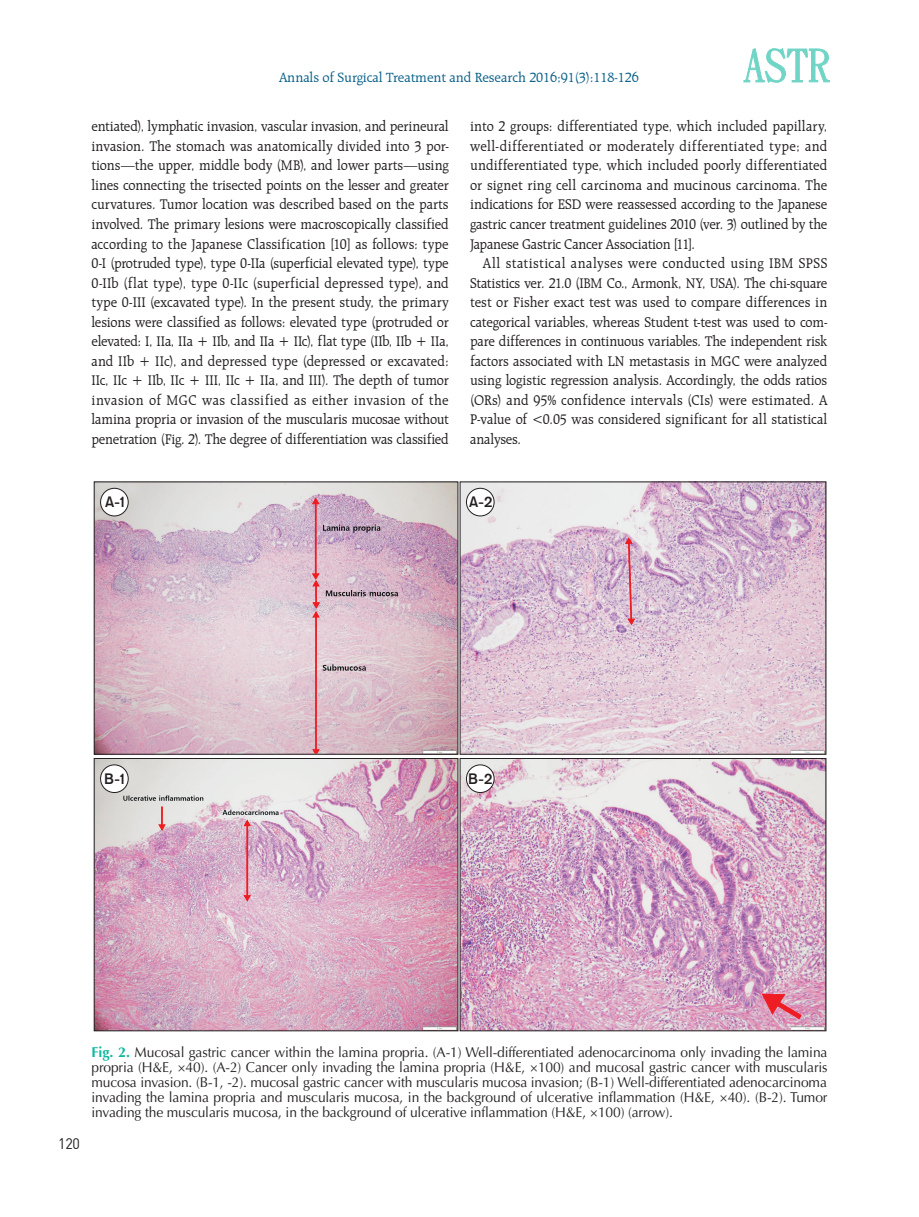
<style>
.page{position:relative;width:919px;height:1217px;background:#fff}
.page>*{position:absolute;margin:0;border:0;box-sizing:border-box;transform-origin:0 0}
.t1{font:15px/19.5px "Raleigh BT";letter-spacing:-.015em;color:#231f20;text-align:justify;scale:.94 1}
.t2{font:15px "Gothic 725 BT Bold A";color:#231f20}
.t3{font:15px "Dinreg";color:#231f20;scale:.95 1}
.t4{font:14.25px/15px "Optima LT Std";letter-spacing:-.01em;color:#231f20;text-align:justify}
.t5{font:14.25px "Raleigh BT";letter-spacing:-.01em;color:#0b6189}
.s1{font-weight:700;color:#11b9a0}
</style>
<div class="page">
<svg style="left:743px;top:48px;width:86px;height:35px"></svg>
<svg style="left:94px;top:481px;width:732px;height:550px;background:#d6b8ca"></svg>
<div style="left:466px;top:488px;width:28px;height:28px;background:#fff;border-radius:50%"></div>
<div style="left:466px;top:488px;width:28px;height:28px;border:1px solid #231f20;border-radius:50%"></div>
<div style="left:466px;top:764px;width:28px;height:28px;background:#fff;border-radius:50%"></div>
<div style="left:466px;top:764px;width:28px;height:28px;border:1px solid #231f20;border-radius:50%"></div>
<div style="left:101px;top:764px;width:27px;height:28px;background:#fff;border-radius:50%"></div>
<div style="left:100px;top:764px;width:28px;height:28px;border:1px solid #231f20;border-radius:50%"></div>
<hr style="left:246px;top:823px;width:2px;height:75px;background:#ee1d23">
<svg style="left:244px;top:819px;width:7px;height:6px"></svg>
<svg style="left:244px;top:895px;width:7px;height:6px"></svg>
<svg style="left:158px;top:824px;width:7px;height:6px"></svg>
<hr style="left:161px;top:806px;width:2px;height:21px;background:#ee1d23">
<svg style="left:761px;top:993px;width:45px;height:30px"></svg>
<svg style="left:312px;top:749px;width:7px;height:7px"></svg>
<hr style="left:315px;top:615px;width:2px;height:135px;background:#ee1d23">
<hr style="left:315px;top:584px;width:2px;height:20px;background:#ee1d23">
<svg style="left:312px;top:602px;width:8px;height:15px"></svg>
<svg style="left:312px;top:573px;width:7px;height:13px"></svg>
<svg style="left:312px;top:498px;width:7px;height:6px"></svg>
<hr style="left:315px;top:502px;width:1px;height:73px;background:#ee1d23">
<svg style="left:625px;top:537px;width:10px;height:87px"></svg>
<p class="t5" style="left:279px;top:69px;width:361px">Annals of Surgical Treatment and Research 2016;91(3):118-126</p>
<p class="t1" style="left:91px;top:116px;width:382px">entiated), lymphatic invasion, vascular invasion, and perineural invasion. The stomach was anatomically divided into 3 por&shy;tions—the upper, middle body (MB), and lower parts—using lines connecting the trisected points on the lesser and greater curvatures. Tumor location was described based on the parts involved. The primary lesions were macroscopically classified according to the Japanese Classification [10] as follows: type 0-I (protruded type), type 0-IIa (superficial elevated type), type 0-IIb (flat type), type 0-IIc (superficial depressed type), and type 0-III (excavated type). In the present study, the primary lesions were classified as follows: elevated type (protruded or elevated: I, IIa, IIa + IIb, and IIa + IIc), flat type (IIb, IIb + IIa, and IIb + IIc), and depressed type (depressed or excavated:<br>IIc, IIc + IIb, IIc + III, IIc + IIa, and III). The depth of tumor invasion of MGC was classified as either invasion of the lamina propria or invasion of the muscularis mucosae without penetration (Fig. 2). The degree of differentiation was classified</p>
<p class="t1" style="left:470px;top:116px;width:381px">into 2 groups: differentiated type, which included papillary, well-differentiated or moderately differentiated type; and undifferentiated type, which included poorly differentiated or signet ring cell carcinoma and mucinous carcinoma. The indications for ESD were reassessed according to the Japanese gastric cancer treatment guidelines 2010 (ver. 3) outlined by the Japanese Gastric Cancer Association [11].</p>
<p class="t1" style="left:470px;top:253px;width:381px;text-indent:13px">All statistical analyses were conducted using IBM SPSS Statistics ver. 21.0 (IBM Co., Armonk, NY, USA). The chi-square test or Fisher exact test was used to compare differences in categorical variables, whereas Student t-test was used to com&shy;pare differences in continuous variables. The independent risk factors associated with LN metastasis in MGC were analyzed using logistic regression analysis. Accordingly, the odds ratios (ORs) and 95% confidence intervals (CIs) were estimated. A P-value of &lt;0.05 was considered significant for all statistical analyses.</p>
<p class="t2" style="left:105px;top:493px;width:21px">A-1</p>
<p class="t2" style="left:469px;top:493px;width:25px">A-2</p>
<p class="t2" style="left:104px;top:769px;width:22px">B-1</p>
<p class="t2" style="left:468px;top:769px;width:26px">B-2</p>
<p class="t3" style="left:58px;top:1134px;width:24px">120</p>
<p class="t4" style="left:91px;top:1044px;width:737px"><span class="s1">Fig. 2.</span> Mucosal gastric cancer within the lamina propria. (A-1) Well-differentiated adenocarcinoma only invading the lamina propria (H&amp;E, ×40). (A-2) Cancer only invading the lamina propria (H&amp;E, ×100) and mucosal gastric cancer with muscularis mucosa invasion. (B-1, -2). mucosal gastric cancer with muscularis mucosa invasion; (B-1) Well-differentiated adenocarcinoma invading the lamina propria and muscularis mucosa, in the background of ulcerative inflammation (H&amp;E, ×40). (B-2). Tumor invading the muscularis mucosa, in the background of ulcerative inflammation (H&amp;E, ×100) (arrow).</p>
</div>
